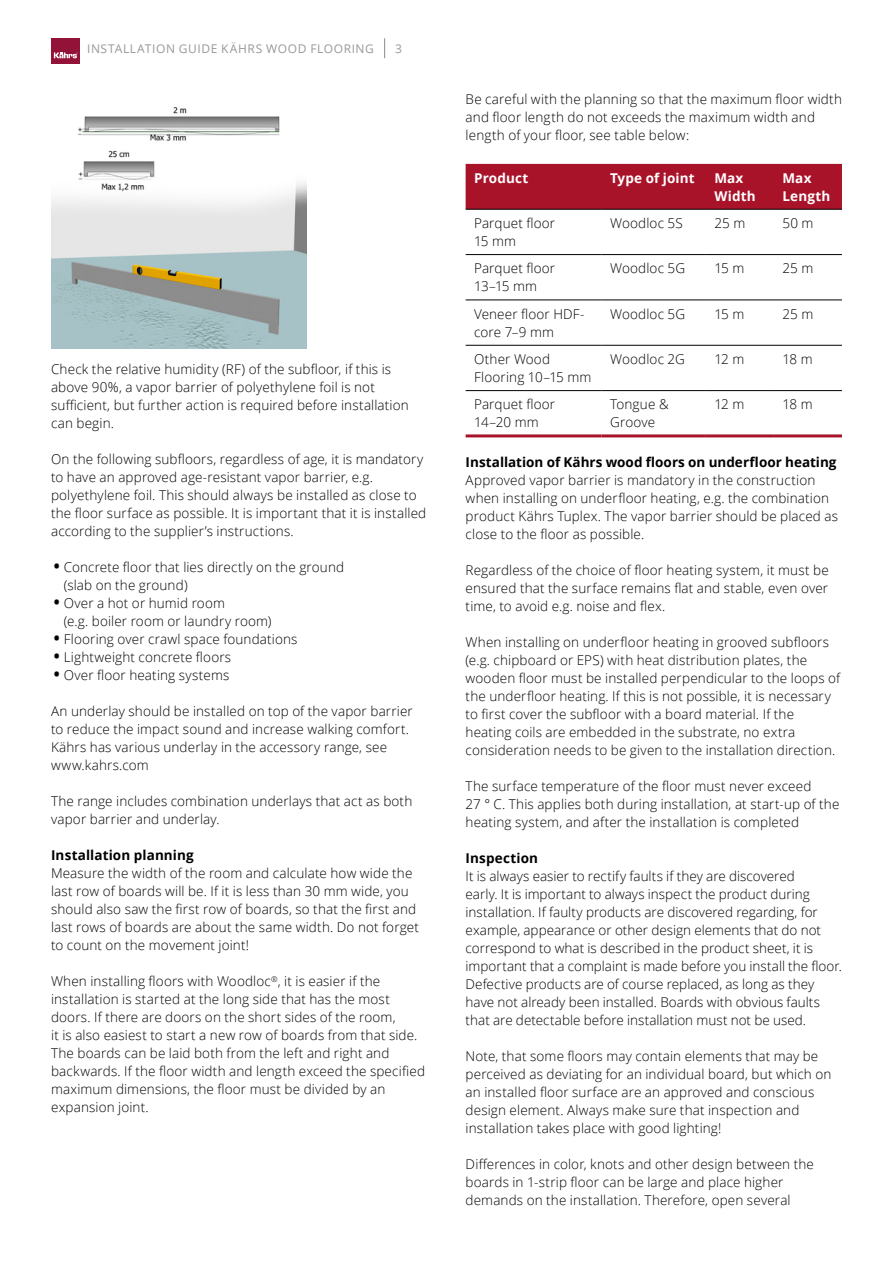
<style>
.page{position:relative;width:893px;height:1263px;background:#fff}
.page>*{position:absolute;margin:0;border:0;box-sizing:border-box;transform-origin:0 0}
.t1{font:300 13.5px/18px "Open Sans";letter-spacing:.01em;color:#000}
.t2{font:700 13.5px "Open Sans";letter-spacing:.005em;color:#000}
.t3{font:700 13.5px/18px "Open Sans";letter-spacing:.01em;color:#fff}
.t4{font:12px "Open Sans";letter-spacing:.05em;color:#989898}
.s1{font-size:30px}
</style>
<div class="page">
<div style="left:51px;top:38px;width:29px;height:25px;background:#921238"></div>
<svg style="left:54px;top:52px;width:24px;height:6px"></svg>
<svg style="left:384px;top:38px;width:1px;height:20px"></svg>
<img style="left:51px;top:107px;width:255px;height:242px">
<div style="left:466px;top:164px;width:376px;height:45px;background:#a9132a"></div>
<hr style="left:466px;top:209px;width:136px;height:1px;background:#000">
<hr style="left:602px;top:209px;width:104px;height:1px;background:#000">
<hr style="left:706px;top:209px;width:68px;height:1px;background:#000">
<hr style="left:774px;top:209px;width:68px;height:1px;background:#000">
<hr style="left:466px;top:254px;width:136px;height:1px;background:#000">
<hr style="left:602px;top:254px;width:104px;height:1px;background:#000">
<hr style="left:706px;top:254px;width:68px;height:1px;background:#000">
<hr style="left:774px;top:254px;width:68px;height:1px;background:#000">
<hr style="left:466px;top:300px;width:136px;height:1px;background:#000">
<hr style="left:602px;top:300px;width:104px;height:1px;background:#000">
<hr style="left:706px;top:300px;width:68px;height:1px;background:#000">
<hr style="left:774px;top:300px;width:68px;height:1px;background:#000">
<hr style="left:466px;top:345px;width:136px;height:1px;background:#000">
<hr style="left:602px;top:345px;width:104px;height:1px;background:#000">
<hr style="left:706px;top:345px;width:68px;height:1px;background:#000">
<hr style="left:774px;top:345px;width:68px;height:1px;background:#000">
<hr style="left:466px;top:390px;width:136px;height:1px;background:#000">
<hr style="left:602px;top:390px;width:104px;height:1px;background:#000">
<hr style="left:706px;top:390px;width:68px;height:1px;background:#000">
<hr style="left:774px;top:390px;width:68px;height:1px;background:#000">
<hr style="left:466px;top:434px;width:136px;height:3px;background:#a9132a">
<hr style="left:602px;top:434px;width:104px;height:3px;background:#a9132a">
<hr style="left:706px;top:434px;width:68px;height:3px;background:#a9132a">
<hr style="left:774px;top:434px;width:68px;height:3px;background:#a9132a">
<p class="t4" style="left:87px;top:41px;width:288px">INSTALLATION GUIDE KÄHRS WOOD FLOORING</p>
<p class="t4" style="left:395px;top:41px;width:8px">3</p>
<p class="t1" style="left:51px;top:360px;width:359px">Check the relative humidity (RF) of the subfloor, if this is above 90%, a vapor barrier of polyethylene foil is not sufficient, but further action is required before installation can begin.</p>
<p class="t1" style="left:51px;top:450px;width:377px">On the following subfloors, regardless of age, it is mandatory to have an approved age-resistant vapor barrier, e.g. polyethylene foil. This should always be installed as close to the floor surface as possible. It is important that it is installed according to the supplier’s instructions.</p>
<p class="t1" style="left:64px;top:558px;width:282px;text-indent:-13px"><span class="s1">•</span>Concrete floor that lies directly on the ground (slab on the ground)</p>
<p class="t1" style="left:64px;top:594px;width:209px;text-indent:-13px"><span class="s1">•</span>Over a hot or humid room<br>(e.g. boiler room or laundry room)</p>
<p class="t1" style="left:51px;top:630px;width:248px"><span class="s1">•</span>Flooring over crawl space foundations</p>
<p class="t1" style="left:51px;top:648px;width:182px"><span class="s1">•</span>Lightweight concrete floors</p>
<p class="t1" style="left:51px;top:666px;width:180px"><span class="s1">•</span>Over floor heating systems</p>
<p class="t1" style="left:51px;top:702px;width:363px">An underlay should be installed on top of the vapor barrier to reduce the impact sound and increase walking comfort.<br>Kährs has various underlay in the accessory range, see www.kahrs.com</p>
<p class="t1" style="left:51px;top:792px;width:363px">The range includes combination underlays that act as both vapor barrier and underlay.</p>
<p class="t2" style="left:51px;top:845px;width:144px">Installation planning</p>
<p class="t1" style="left:51px;top:864px;width:369px">Measure the width of the room and calculate how wide the last row of boards will be. If it is less than 30 mm wide, you should also saw the first row of boards, so that the first and last rows of boards are about the same width. Do not forget to count on the movement joint!</p>
<p class="t1" style="left:51px;top:972px;width:376px">When installing floors with Woodloc<sup>®</sup>, it is easier if the installation is started at the long side that has the most doors. If there are doors on the short sides of the room,<br>it is also easiest to start a new row of boards from that side.<br>The boards can be laid both from the left and right and backwards. If the floor width and length exceed the specified maximum dimensions, the floor must be divided by an expansion joint.</p>
<p class="t1" style="left:466px;top:90px;width:378px">Be careful with the planning so that the maximum floor width and floor length do not exceeds the maximum width and length of your floor, see table below:</p>
<p class="t3" style="left:474px;top:168px;width:56px">Product</p>
<p class="t3" style="left:610px;top:168px;width:86px">Type of joint</p>
<p class="t3" style="left:714px;top:168px;width:43px">Max<br>Width</p>
<p class="t3" style="left:782px;top:168px;width:50px">Max<br>Length</p>
<p class="t1" style="left:474px;top:214px;width:82px">Parquet floor<br>15 mm</p>
<p class="t1" style="left:610px;top:214px;width:74px">Woodloc 5S</p>
<p class="t1" style="left:714px;top:214px;width:32px">25 m</p>
<p class="t1" style="left:782px;top:214px;width:33px">50 m</p>
<p class="t1" style="left:474px;top:259px;width:82px">Parquet floor<br>13–15 mm</p>
<p class="t1" style="left:610px;top:259px;width:77px">Woodloc 5G</p>
<p class="t1" style="left:714px;top:259px;width:31px">15 m</p>
<p class="t1" style="left:782px;top:259px;width:32px">25 m</p>
<p class="t1" style="left:474px;top:304px;width:112px">Veneer floor HDF&shy;core 7–9 mm</p>
<p class="t1" style="left:610px;top:304px;width:77px">Woodloc 5G</p>
<p class="t1" style="left:714px;top:304px;width:31px">15 m</p>
<p class="t1" style="left:782px;top:304px;width:32px">25 m</p>
<p class="t1" style="left:474px;top:350px;width:119px">Other Wood<br>Flooring 10–15 mm</p>
<p class="t1" style="left:610px;top:350px;width:76px">Woodloc 2G</p>
<p class="t1" style="left:714px;top:350px;width:31px">12 m</p>
<p class="t1" style="left:782px;top:350px;width:32px">18 m</p>
<p class="t1" style="left:474px;top:395px;width:82px">Parquet floor<br>14–20 mm</p>
<p class="t1" style="left:610px;top:395px;width:60px">Tongue &amp;<br>Groove</p>
<p class="t1" style="left:714px;top:395px;width:31px">12 m</p>
<p class="t1" style="left:782px;top:395px;width:32px">18 m</p>
<p class="t2" style="left:466px;top:453px;width:372px">Installation of Kährs wood floors on underfloor heating</p>
<p class="t1" style="left:466px;top:471px;width:374px">Approved vapor barrier is mandatory in the construction when installing on underfloor heating, e.g. the combination product Kährs Tuplex. The vapor barrier should be placed as close to the floor as possible.</p>
<p class="t1" style="left:466px;top:561px;width:365px;text-align:justify">Regardless of the choice of floor heating system, it must be ensured that the surface remains flat and stable, even over time, to avoid e.g. noise and flex.</p>
<p class="t1" style="left:466px;top:633px;width:376px">When installing on underfloor heating in grooved subfloors (e.g. chipboard or EPS) with heat distribution plates, the wooden floor must be installed perpendicular to the loops of the underfloor heating. If this is not possible, it is necessary to first cover the subfloor with a board material. If the heating coils are embedded in the substrate, no extra consideration needs to be given to the installation direction.</p>
<p class="t1" style="left:466px;top:777px;width:375px">The surface temperature of the floor must never exceed<br>27 ° C. This applies both during installation, at start-up of the heating system, and after the installation is completed</p>
<p class="t2" style="left:466px;top:849px;width:74px">Inspection</p>
<p class="t1" style="left:466px;top:867px;width:378px">It is always easier to rectify faults if they are discovered<br>early. It is important to always inspect the product during installation. If faulty products are discovered regarding, for example, appearance or other design elements that do not correspond to what is described in the product sheet, it is important that a complaint is made before you install the floor.<br>Defective products are of course replaced, as long as they have not already been installed. Boards with obvious faults that are detectable before installation must not be used.</p>
<p class="t1" style="left:466px;top:1047px;width:367px">Note, that some floors may contain elements that may be perceived as deviating for an individual board, but which on an installed floor surface are an approved and conscious design element. Always make sure that inspection and installation takes place with good lighting!</p>
<p class="t1" style="left:466px;top:1155px;width:350px">Differences in color, knots and other design between the boards in 1-strip floor can be large and place higher demands on the installation. Therefore, open several</p>
</div>
